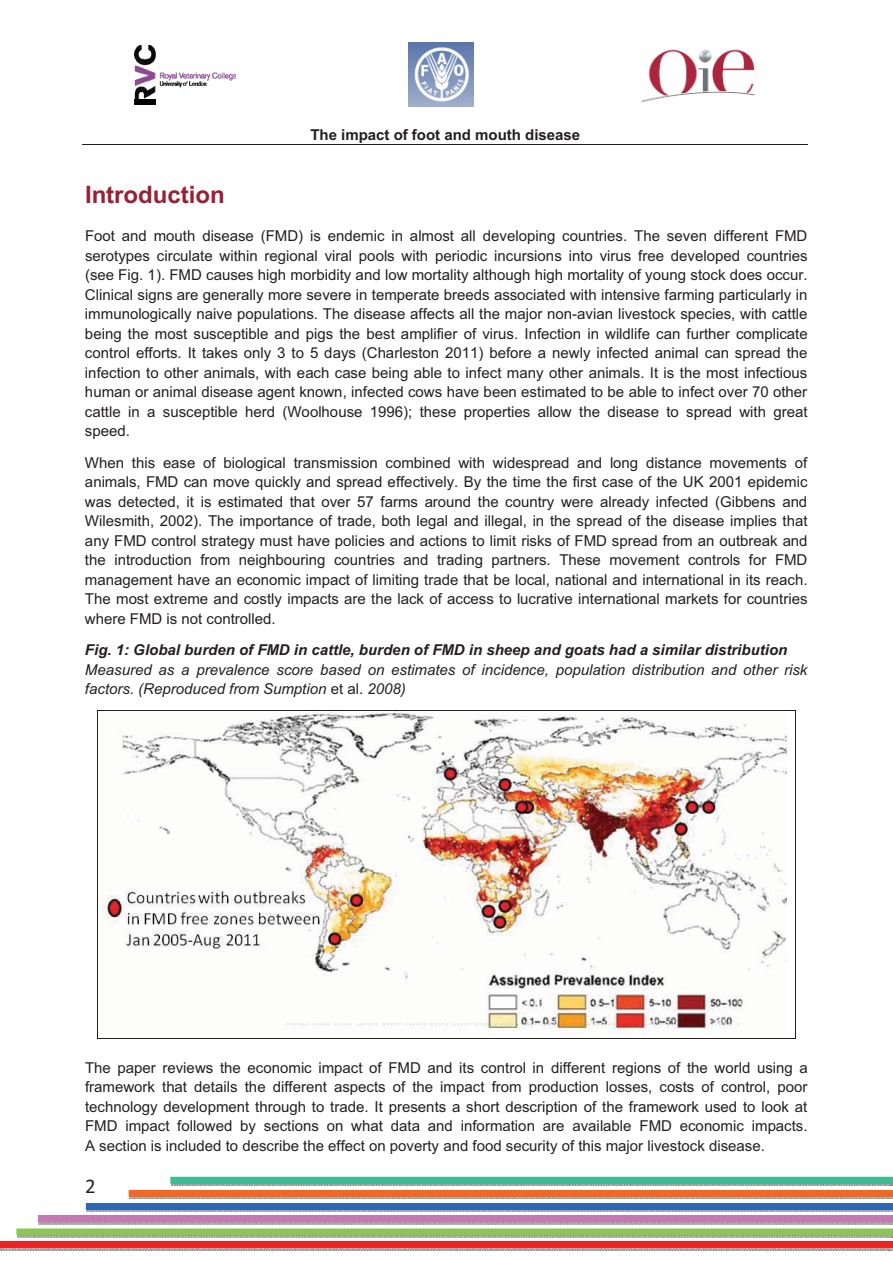
<style>
.page{position:relative;width:893px;height:1263px;background:#fff}
.page>*{position:absolute;margin:0;border:0;box-sizing:border-box;transform-origin:0 0}
.t1{font:700 24px "Arial";color:#992035}
.t2{font:21px "Calibri";color:#231f20}
.t3{font:15px/19.5px "Arial";color:#231f20;text-align:justify}
.t4{font:italic 15px/19.5px "Arial";color:#231f20}
.t5{font:italic 700 15px "Arial";color:#231f20}
.t6{font:700 15px "Arial";color:#231f20}
.s1{font-style:normal}
</style>
<div class="page">
<img style="left:134px;top:45px;width:102px;height:55px">
<img style="left:135px;top:99px;width:20px;height:5px">
<img style="left:409px;top:43px;width:64px;height:64px">
<img style="left:641px;top:49px;width:114px;height:54px">
<hr style="left:82px;top:144px;width:725px;height:1px;background:#231f20">
<img style="left:171px;top:1184px;width:721px;height:2px">
<div style="left:170px;top:1177px;width:722px;height:7px;background:#40bb93"></div>
<img style="left:17px;top:1235px;width:875px;height:2px">
<svg style="left:16px;top:1228px;width:876px;height:7px;background:#92ca5c"></svg>
<img style="left:0;top:1248px;width:892px;height:2px">
<div style="left:0;top:1241px;width:892px;height:7px;background:#ec2426"></div>
<img style="left:129px;top:1197px;width:763px;height:2px">
<div style="left:129px;top:1190px;width:763px;height:7px;background:#f16824"></div>
<img style="left:38px;top:1222px;width:854px;height:2px">
<svg style="left:38px;top:1203px;width:854px;height:19px"></svg>
<img style="left:98px;top:711px;width:689px;height:328px">
<hr style="left:97px;top:710px;width:699px;height:1px;background:#231f20">
<hr style="left:97px;top:711px;width:1px;height:328px;background:#231f20">
<hr style="left:795px;top:711px;width:1px;height:328px;background:#231f20">
<hr style="left:97px;top:1039px;width:699px;height:1px;background:#231f20">
<p class="t6" style="left:310px;top:130px;width:271px">The impact of foot and mouth disease</p>
<h1 class="t1" style="left:85px;top:186px;width:141px">Introduction</h1>
<p class="t3" style="left:85px;top:228px;width:724px">Foot and mouth disease (FMD) is endemic in almost all developing countries. The seven different FMD serotypes circulate within regional viral pools with periodic incursions into virus free developed countries (see Fig. 1). FMD causes high morbidity and low mortality although high mortality of young stock does occur.<br>Clinical signs are generally more severe in temperate breeds associated with intensive farming particularly in immunologically naive populations. The disease affects all the major non-avian livestock species, with cattle being the most susceptible and pigs the best amplifier of virus. Infection in wildlife can further complicate control efforts. It takes only 3 to 5 days (Charleston 2011) before a newly infected animal can spread the infection to other animals, with each case being able to infect many other animals. It is the most infectious human or animal disease agent known, infected cows have been estimated to be able to infect over 70 other cattle in a susceptible herd (Woolhouse 1996); these properties allow the disease to spread with great speed.</p>
<p class="t3" style="left:85px;top:454px;width:724px">When this ease of biological transmission combined with widespread and long distance movements of animals, FMD can move quickly and spread effectively. By the time the first case of the UK 2001 epidemic was detected, it is estimated that over 57 farms around the country were already infected (Gibbens and Wilesmith, 2002). The importance of trade, both legal and illegal, in the spread of the disease implies that any FMD control strategy must have policies and actions to limit risks of FMD spread from an outbreak and the introduction from neighbouring countries and trading partners. These movement controls for FMD management have an economic impact of limiting trade that be local, national and international in its reach.<br>The most extreme and costly impacts are the lack of access to lucrative international markets for countries where FMD is not controlled.</p>
<p class="t5" style="left:85px;top:644px;width:704px">Fig. 1: Global burden of FMD in cattle, burden of FMD in sheep and goats had a similar distribution</p>
<p class="t4" style="left:85px;top:661px;width:724px">Measured as a prevalence score based on estimates of incidence, population distribution and other risk factors. (Reproduced from Sumption <span class="s1">et al.</span> 2008)</p>
<p class="t3" style="left:85px;top:1059px;width:724px">The paper reviews the economic impact of FMD and its control in different regions of the world using a framework that details the different aspects of the impact from production losses, costs of control, poor technology development through to trade. It presents a short description of the framework used to look at FMD impact followed by sections on what data and information are available FMD economic impacts.<br>A section is included to describe the effect on poverty and food security of this major livestock disease.</p>
<h2 class="t2" style="left:85px;top:1179px;width:12px">2</h2>
</div>
